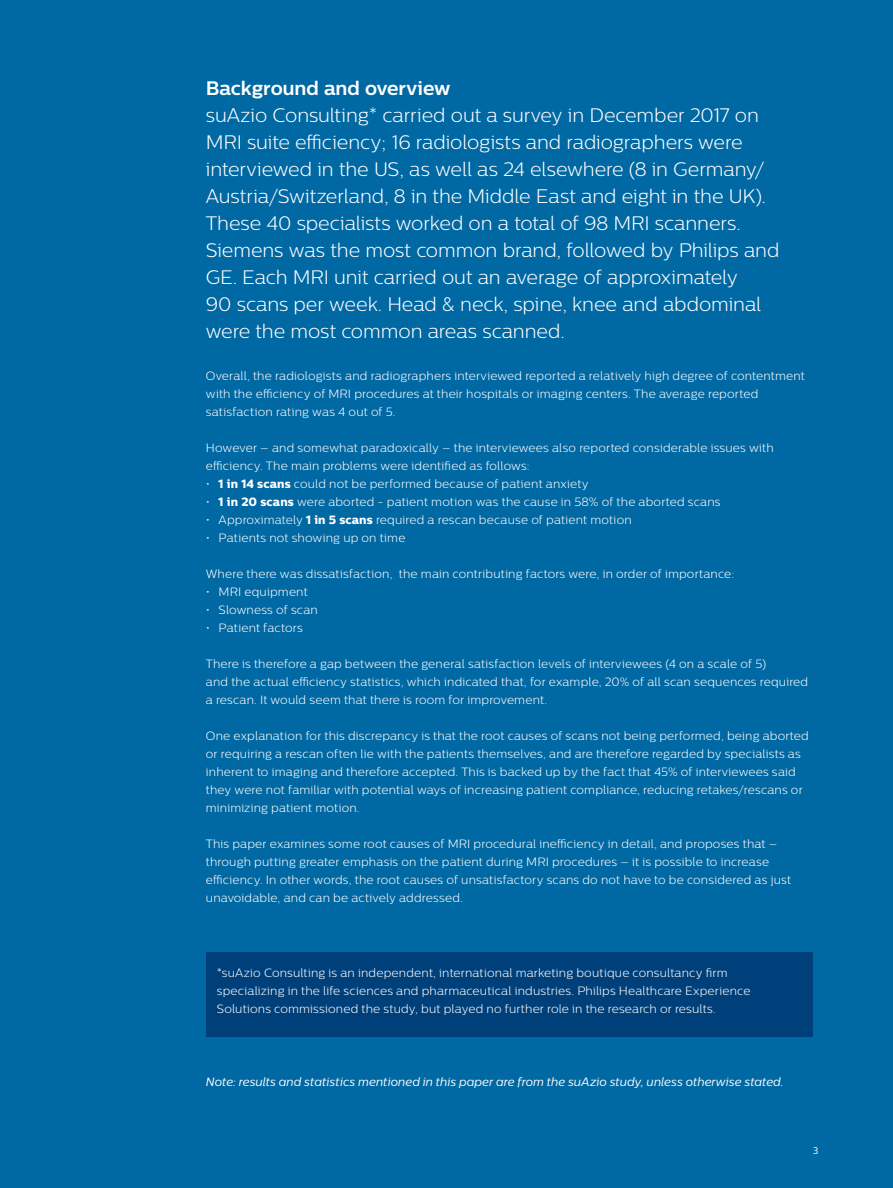
<style>
.page{position:relative;width:893px;height:1188px;background:#0068a3}
.page>*{position:absolute;margin:0;border:0;box-sizing:border-box;transform-origin:0 0}
.t1{font:300 19.5px/27px "Centrale Sans";letter-spacing:-.005em;color:#fff}
.t2{font:700 19.5px "Centrale Sans";letter-spacing:-.005em;color:#fff}
.t3{font:300 12px/18px "Centrale Sans";letter-spacing:.015em;color:#fff}
.t4{font:italic 12px "Centrale Sans";color:#fff}
.t5{font:9.75px "Centrale Sans";color:#fff}
.s1{font-family:"Centrale Sans X Bold";font-weight:400}
</style>
<div class="page">
<div style="left:206px;top:952px;width:606px;height:85px;background:#00407a"></div>
<h1 class="t2" style="left:206px;top:77px;width:246px">Background and overview</h1>
<p class="t1" style="left:206px;top:102px;width:575px">suAzio Consulting* carried out a survey in December 2017 on MRI suite efficiency; 16 radiologists and radiographers were interviewed in the US, as well as 24 elsewhere (8 in Germany/ Austria/Switzerland, 8 in the Middle East and eight in the UK).<br>These 40 specialists worked on a total of 98 MRI scanners.<br>Siemens was the most common brand, followed by Philips and GE. Each MRI unit carried out an average of approximately<br>90 scans per week. Head &amp; neck, spine, knee and abdominal were the most common areas scanned.</p>
<p class="t3" style="left:206px;top:367px;width:601px">Overall, the radiologists and radiographers interviewed reported a relatively high degree of contentment with the efficiency of MRI procedures at their hospitals or imaging centers. The average reported satisfaction rating was 4 out of 5.</p>
<p class="t3" style="left:206px;top:439px;width:569px">However – and somewhat paradoxically – the interviewees also reported considerable issues with efficiency. The main problems were identified as follows:</p>
<p class="t3" style="left:206px;top:475px;width:384px">• <span class="s1">1 in 14 scans</span> could not be performed because of patient anxiety</p>
<p class="t3" style="left:206px;top:493px;width:516px">• <span class="s1">1 in 20 scans</span> were aborted - patient motion was the cause in 58% of the aborted scans</p>
<p class="t3" style="left:206px;top:511px;width:427px">• Approximately <span class="s1">1 in 5 scans</span> required a rescan because of patient motion</p>
<p class="t3" style="left:206px;top:529px;width:201px">• Patients not showing up on time</p>
<p class="t3" style="left:206px;top:565px;width:530px">Where there was dissatisfaction, the main contributing factors were, in order of importance:</p>
<p class="t3" style="left:206px;top:583px;width:103px">• MRI equipment</p>
<p class="t3" style="left:206px;top:601px;width:113px">• Slowness of scan</p>
<p class="t3" style="left:206px;top:619px;width:98px">• Patient factors</p>
<p class="t3" style="left:206px;top:655px;width:604px">There is therefore a gap between the general satisfaction levels of interviewees (4 on a scale of 5)<br>and the actual efficiency statistics, which indicated that, for example, 20% of all scan sequences required a rescan. It would seem that there is room for improvement.</p>
<p class="t3" style="left:206px;top:727px;width:604px">One explanation for this discrepancy is that the root causes of scans not being performed, being aborted or requiring a rescan often lie with the patients themselves, and are therefore regarded by specialists as inherent to imaging and therefore accepted. This is backed up by the fact that 45% of interviewees said they were not familiar with potential ways of increasing patient compliance, reducing retakes/rescans or minimizing patient motion.</p>
<p class="t3" style="left:206px;top:835px;width:587px">This paper examines some root causes of MRI procedural inefficiency in detail, and proposes that – through putting greater emphasis on the patient during MRI procedures – it is possible to increase efficiency. In other words, the root causes of unsatisfactory scans do not have to be considered as just unavoidable, and can be actively addressed.</p>
<p class="t3" style="left:217px;top:964px;width:535px">*suAzio Consulting is an independent, international marketing boutique consultancy firm specializing in the life sciences and pharmaceutical industries. Philips Healthcare Experience<br>Solutions commissioned the study, but played no further role in the research or results.</p>
<p class="t4" style="left:206px;top:1075px;width:579px">Note: results and statistics mentioned in this paper are from the suAzio study, unless otherwise stated.</p>
<p class="t5" style="left:813px;top:1145px;width:7px">3</p>
</div>
